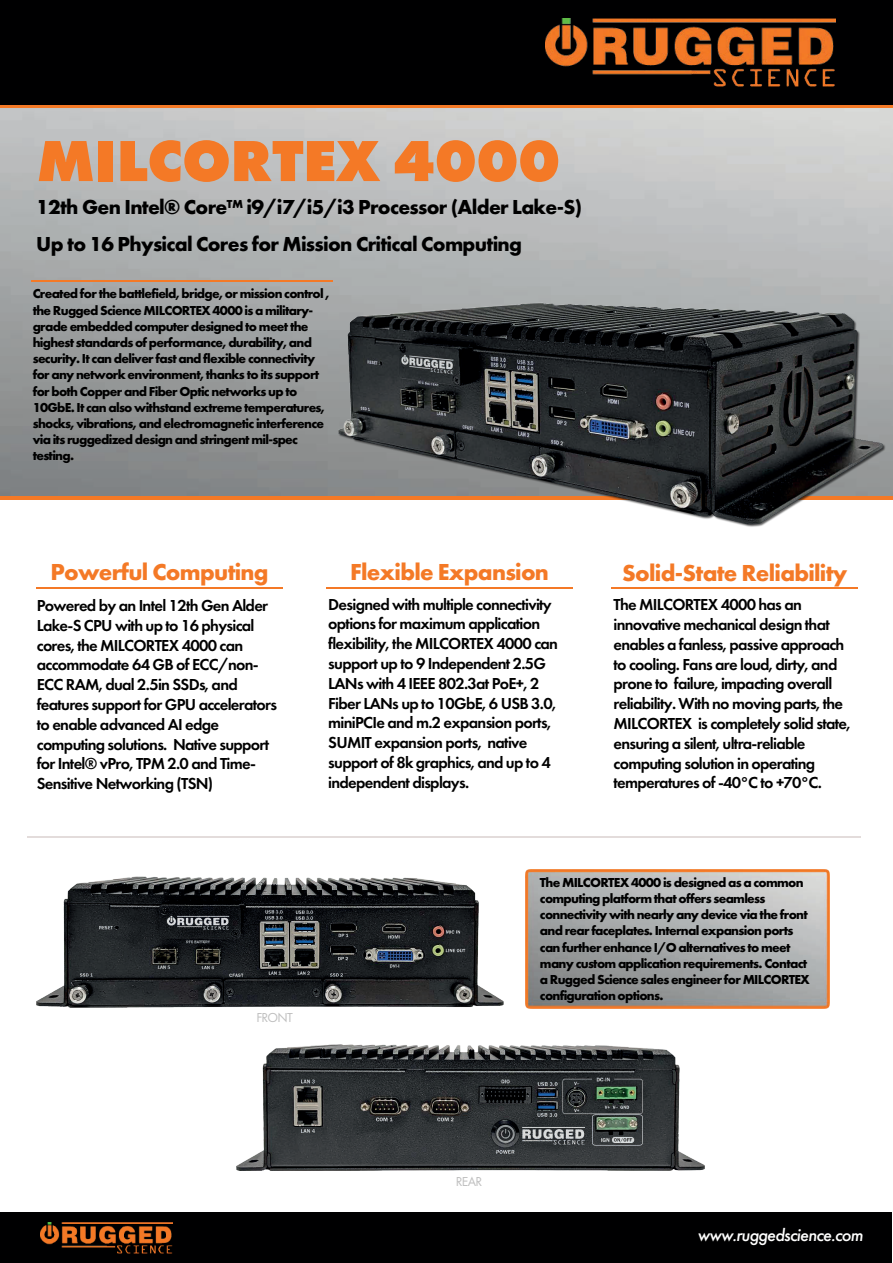
<style>
.page{position:relative;width:893px;height:1263px;background:#fff}
.page>*{position:absolute;margin:0;border:0;box-sizing:border-box;transform-origin:0 0}
.t1{font:800 60px "Futura PT";letter-spacing:-.01em;color:#f47926}
.t2{font:700 24px "Futura PT";letter-spacing:-.03em;color:#f47926}
.t3{font:700 21px/36.6px "Futura PT";letter-spacing:-.035em;color:#000}
.t4{font:italic 500 18px "Futura PT";letter-spacing:-.04em;color:#fff}
.t5{font:600 16.5px/19.8px "Futura PT";letter-spacing:-.045em;color:#000}
.t6{font:700 13.5px/16.2px "Futura PT";letter-spacing:-.055em;color:#000}
.t7{font:13.5px "Futura PT";letter-spacing:-.055em;color:#bfbfbf}
</style>
<div class="page">
<img style="left:525px;top:869px;width:304px;height:139px">
<div style="left:0;top:487px;width:893px;height:12px;background:#f47926"></div>
<img style="left:0;top:108px;width:893px;height:388px">
<div style="left:0;top:96px;width:893px;height:12px;background:#f47926"></div>
<div style="left:0;top:1212px;width:892px;height:51px;background:#000001"></div>
<div style="left:0;top:0;width:893px;height:105px;background:#000001"></div>
<img style="left:40px;top:1222px;width:132px;height:31px">
<img style="left:546px;top:18px;width:290px;height:68px">
<img style="left:321px;top:272px;width:572px;height:255px">
<hr style="left:32px;top:280px;width:301px;height:2px;background:#f47926">
<hr style="left:36px;top:588px;width:247px;height:1px;background:#f47926">
<hr style="left:326px;top:588px;width:247px;height:1px;background:#f47926">
<hr style="left:612px;top:588px;width:246px;height:1px;background:#f47926">
<img style="left:36px;top:876px;width:468px;height:131px">
<img style="left:237px;top:1044px;width:467px;height:127px">
<hr style="left:28px;top:836px;width:833px;height:1px;background:#e3dcdb">
<h1 class="t1" style="left:36px;top:123px;width:526px">MILCORTEX 4000</h1>
<p class="t3" style="left:36px;top:188px;width:547px">12th Gen Intel® Core™ i9/i7/i5/i3 Processor (Alder Lake-S)<br>Up to 16 Physical Cores for Mission Critical Computing</p>
<p class="t6" style="left:33px;top:285px;width:298px">Created for the battlefield, bridge, or mission control , the Rugged Science MILCORTEX 4000 is a military&shy;grade embedded computer designed to meet the highest standards of performance, durability, and security. It can deliver fast and flexible connectivity for any network environment, thanks to its support for both Copper and Fiber Optic networks up to 10GbE. It can also withstand extreme temperatures, shocks, vibrations, and electromagnetic interference via its ruggedized design and stringent mil-spec testing.</p>
<h2 class="t2" style="left:50px;top:557px;width:220px">Powerful Computing</h2>
<h2 class="t2" style="left:350px;top:557px;width:200px">Flexible Expansion</h2>
<h2 class="t2" style="left:622px;top:557px;width:227px">Solid-State Reliability</h2>
<p class="t5" style="left:37px;top:595px;width:242px">Powered by an Intel 12th Gen Alder<br>Lake-S CPU with up to 16 physical cores, the MILCORTEX 4000 can accommodate 64 GB of ECC/non-<br>ECC RAM, dual 2.5in SSDs, and features support for GPU accelerators to enable advanced AI edge computing solutions. Native support for Intel® vPro, TPM 2.0 and Time-<br>Sensitive Networking (TSN)</p>
<p class="t5" style="left:328px;top:594px;width:231px">Designed with multiple connectivity options for maximum application flexibility, the MILCORTEX 4000 can support up to 9 Independent 2.5G<br>LANs with 4 IEEE 802.3at PoE+, 2<br>Fiber LANs up to 10GbE, 6 USB 3.0, miniPCIe and m.2 expansion ports,<br>SUMIT expansion ports, native support of 8k graphics, and up to 4 independent displays.</p>
<p class="t5" style="left:613px;top:594px;width:239px">The MILCORTEX 4000 has an innovative mechanical design that enables a fanless, passive approach to cooling. Fans are loud, dirty, and prone to failure, impacting overall reliability. With no moving parts, the MILCORTEX is completely solid state, ensuring a silent, ultra-reliable computing solution in operating temperatures of -40°C to +70°C.</p>
<p class="t7" style="left:256px;top:1010px;width:38px">FRONT</p>
<p class="t6" style="left:540px;top:874px;width:271px">The MILCORTEX 4000 is designed as a common computing platform that offers seamless connectivity with nearly any device via the front and rear faceplates. Internal expansion ports can further enhance I/O alternatives to meet many custom application requirements. Contact a Rugged Science sales engineer for MILCORTEX configuration options.</p>
<p class="t7" style="left:456px;top:1173px;width:28px">REAR</p>
<p class="t4" style="left:697px;top:1224px;width:167px">www.ruggedscience.com</p>
</div>
